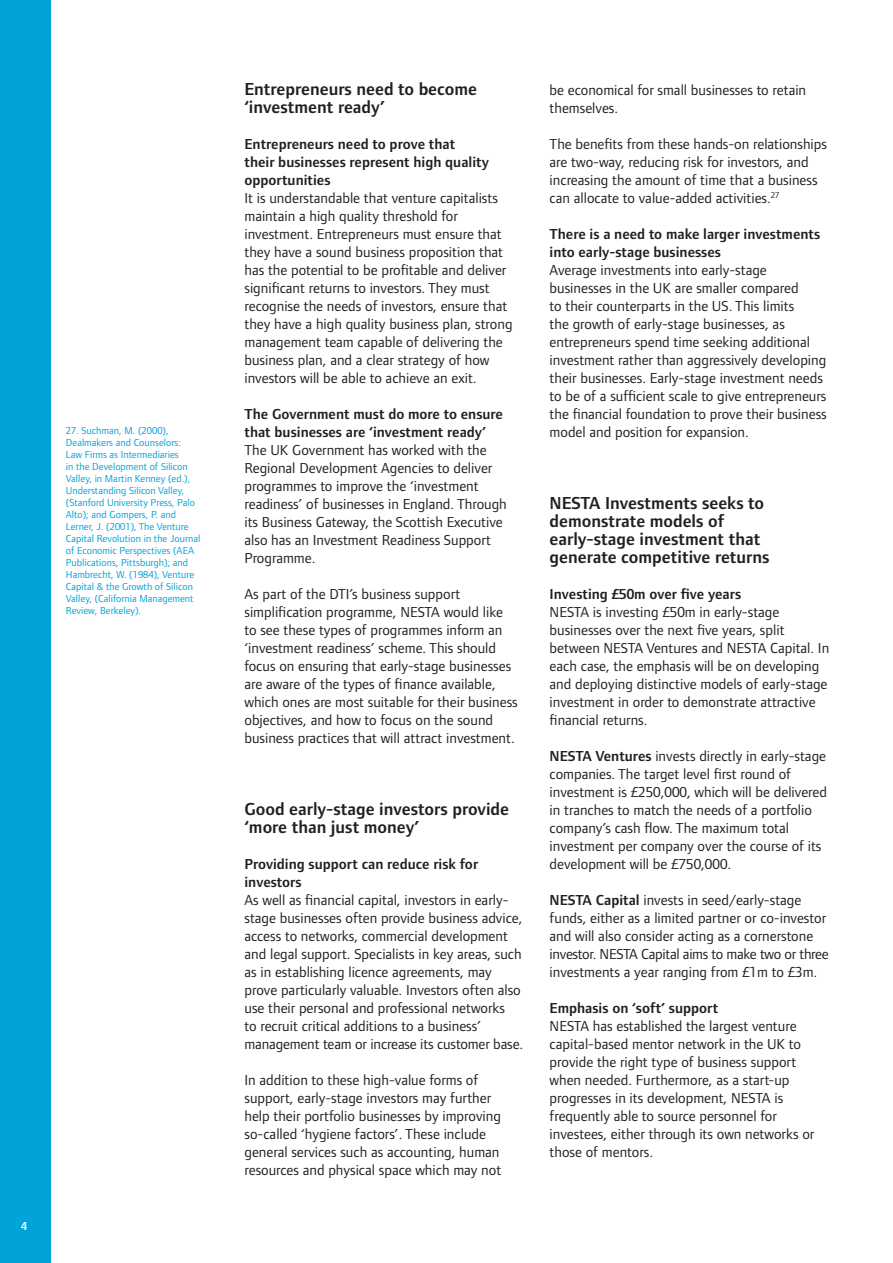
<style>
.page{position:relative;width:893px;height:1263px;background:#fff}
.page>*{position:absolute;margin:0;border:0;box-sizing:border-box;transform-origin:0 0}
.t1{font:600 18px/18px "Foundry Form Sans";color:#231f20}
.t2{font:15px/18px "Foundry Form Sans";color:#231f20}
.t3{font:600 15px/18px "Foundry Form Sans";color:#231f20}
.t4{font:600 12px "Foundry Form Sans";color:#fff}
.t5{font:10.5px/12px "Foundry Form Sans";color:#00a4d9}
.s1{font-weight:600}
</style>
<div class="page">
<div style="left:0;top:0;width:51px;height:1263px;background:#00a4d9"></div>
<p class="t5" style="left:66px;top:425px;width:136px">27. Suchman, M. (2000),<br>Dealmakers and Counselors:<br>Law Firms as Intermediaries<br>in the Development of Silicon<br>Valley, in Martin Kenney (ed.),<br>Understanding Silicon Valley, (Stanford University Press, Palo<br>Alto); and Gompers, P. and<br>Lerner, J. (2001), The Venture<br>Capital Revolution in the Journal of Economic Perspectives (AEA<br>Publications, Pittsburgh); and<br>Hambrecht, W. (1984), Venture<br>Capital &amp; the Growth of Silicon<br>Valley, (California Management<br>Review, Berkeley).</p>
<p class="t4" style="left:21px;top:1221px;width:7px">4</p>
<p class="t1" style="left:244px;top:81px;width:234px">Entrepreneurs need to become ‘investment ready’</p>
<p class="t3" style="left:244px;top:136px;width:246px">Entrepreneurs need to prove that their businesses represent high quality opportunities</p>
<p class="t2" style="left:244px;top:190px;width:270px">It is understandable that venture capitalists maintain a high quality threshold for investment. Entrepreneurs must ensure that they have a sound business proposition that has the potential to be profitable and deliver significant returns to investors. They must recognise the needs of investors, ensure that they have a high quality business plan, strong management team capable of delivering the business plan, and a clear strategy of how investors will be able to achieve an exit.</p>
<p class="t3" style="left:244px;top:406px;width:260px">The Government must do more to ensure that businesses are ‘investment ready’</p>
<p class="t2" style="left:244px;top:442px;width:264px">The UK Government has worked with the Regional Development Agencies to deliver programmes to improve the ‘investment readiness’ of businesses in England. Through its Business Gateway, the Scottish Executive also has an Investment Readiness Support Programme.</p>
<p class="t2" style="left:244px;top:586px;width:275px">As part of the DTI’s business support simplification programme, NESTA would like to see these types of programmes inform an ‘investment readiness’ scheme. This should focus on ensuring that early-stage businesses are aware of the types of finance available, which ones are most suitable for their business objectives, and how to focus on the sound business practices that will attract investment.</p>
<p class="t1" style="left:244px;top:801px;width:266px">Good early-stage investors provide ‘more than just money’</p>
<p class="t3" style="left:244px;top:856px;width:235px">Providing support can reduce risk for investors</p>
<p class="t2" style="left:244px;top:892px;width:280px">As well as financial capital, investors in early&shy;stage businesses often provide business advice, access to networks, commercial development and legal support. Specialists in key areas, such as in establishing licence agreements, may prove particularly valuable. Investors often also use their personal and professional networks<br>to recruit critical additions to a business’ management team or increase its customer base.</p>
<p class="t2" style="left:244px;top:1072px;width:258px">In addition to these high-value forms of support, early-stage investors may further help their portfolio businesses by improving so-called ‘hygiene factors’. These include general services such as accounting, human resources and physical space which may not</p>
<p class="t2" style="left:550px;top:82px;width:258px">be economical for small businesses to retain themselves.</p>
<p class="t2" style="left:550px;top:136px;width:279px">The benefits from these hands-on relationships are two-way, reducing risk for investors, and increasing the amount of time that a business can allocate to value-added activities.<sup>27</sup></p>
<p class="t3" style="left:550px;top:226px;width:272px">There is a need to make larger investments into early-stage businesses</p>
<p class="t2" style="left:550px;top:262px;width:279px">Average investments into early-stage businesses in the UK are smaller compared<br>to their counterparts in the US. This limits<br>the growth of early-stage businesses, as entrepreneurs spend time seeking additional investment rather than aggressively developing their businesses. Early-stage investment needs to be of a sufficient scale to give entrepreneurs the financial foundation to prove their business model and position for expansion.</p>
<p class="t1" style="left:550px;top:495px;width:221px">NESTA Investments seeks to demonstrate models of early-stage investment that generate competitive returns</p>
<p class="t3" style="left:550px;top:586px;width:193px">Investing £50m over five years</p>
<p class="t2" style="left:550px;top:604px;width:281px">NESTA is investing £50m in early-stage businesses over the next five years, split between NESTA Ventures and NESTA Capital. In each case, the emphasis will be on developing and deploying distinctive models of early-stage investment in order to demonstrate attractive financial returns.</p>
<p class="t2" style="left:550px;top:748px;width:279px"><span class="s1">NESTA Ventures</span> invests directly in early-stage companies. The target level first round of investment is £250,000, which will be delivered in tranches to match the needs of a portfolio company’s cash flow. The maximum total investment per company over the course of its development will be £750,000.</p>
<p class="t2" style="left:550px;top:892px;width:281px"><span class="s1">NESTA Capital</span> invests in seed/early-stage funds, either as a limited partner or co-investor and will also consider acting as a cornerstone investor. NESTA Capital aims to make two or three investments a year ranging from £1m to £3m.</p>
<p class="t3" style="left:550px;top:1000px;width:170px">Emphasis on ‘soft’ support</p>
<p class="t2" style="left:550px;top:1018px;width:266px">NESTA has established the largest venture capital-based mentor network in the UK to provide the right type of business support when needed. Furthermore, as a start-up progresses in its development, NESTA is frequently able to source personnel for investees, either through its own networks or those of mentors.</p>
</div>
